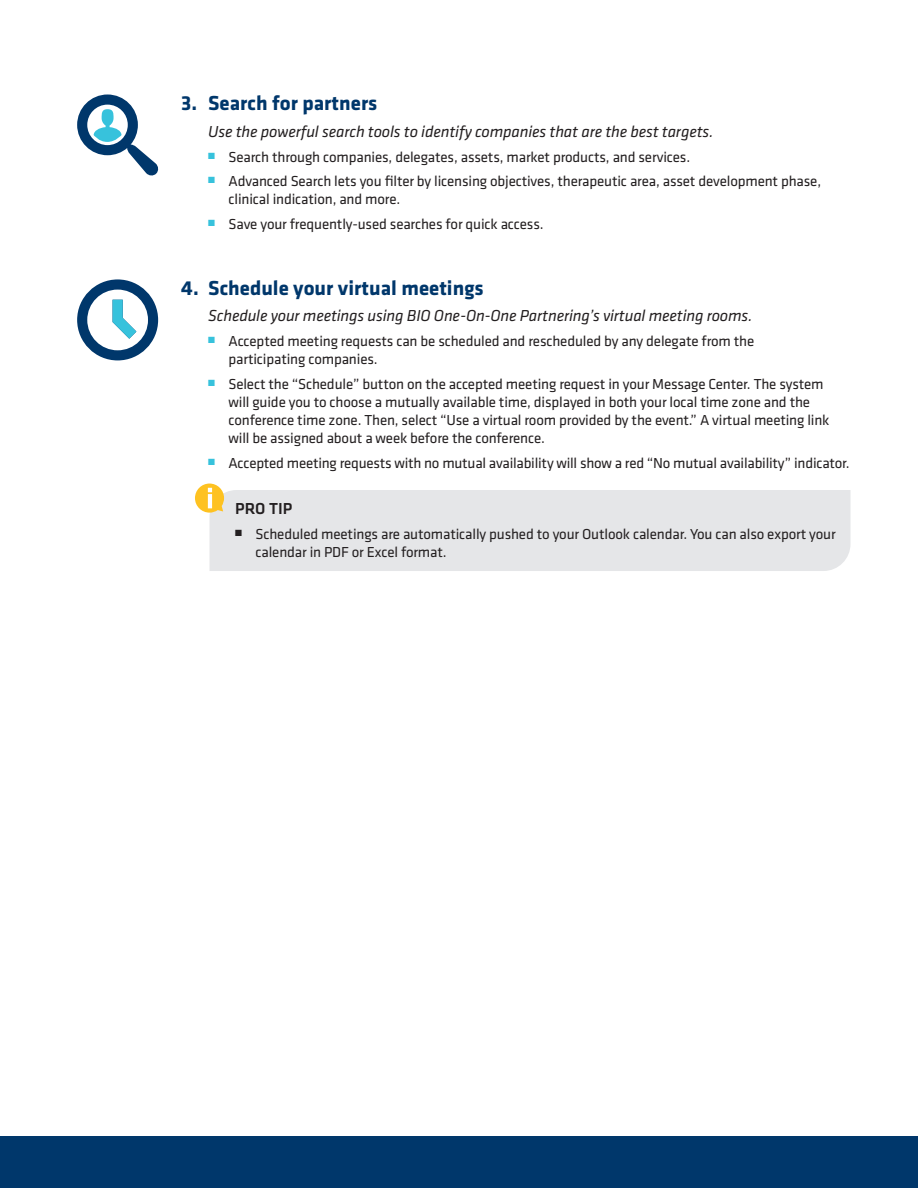
<style>
.page{position:relative;width:918px;height:1188px;background:#fff}
.page>*{position:absolute;margin:0;border:0;box-sizing:border-box;transform-origin:0 0}
.t1{font:700 21px "Klavika";color:#00376b}
.t2{font:italic 16.5px "Klavika";letter-spacing:-.01em;color:#231f20}
.t3{font:500 16.5px "Klavika";color:#231f20}
.t4{font:15px/18px "Klavika";letter-spacing:-.01em;color:#231f20}
</style>
<div class="page">
<div style="left:210px;top:490px;width:640px;height:81px;background:#e5e6e8"></div>
<svg style="left:195px;top:484px;width:29px;height:29px"></svg>
<hr style="left:208px;top:494px;width:4px;height:14px;background:#fff">
<svg style="left:77px;top:279px;width:81px;height:81px"></svg>
<div style="left:0;top:1136px;width:918px;height:52px;background:#00376b"></div>
<svg style="left:77px;top:95px;width:82px;height:81px"></svg>
<h1 class="t1" style="left:181px;top:88px;width:198px">3. Search for partners</h1>
<p class="t2" style="left:208px;top:121px;width:507px">Use the powerful search tools to identify companies that are the best targets.</p>
<p class="t4" style="left:208px;top:147px;width:483px"><sup>■</sup> Search through companies, delegates, assets, market products, and services.</p>
<p class="t4" style="left:229px;top:172px;width:594px;text-indent:-20px"><sup>■</sup> Advanced Search lets you filter by licensing objectives, therapeutic area, asset development phase, clinical indication, and more.</p>
<p class="t4" style="left:208px;top:215px;width:337px"><sup>■</sup> Save your frequently-used searches for quick access.</p>
<h1 class="t1" style="left:181px;top:273px;width:304px">4. Schedule your virtual meetings</h1>
<p class="t2" style="left:208px;top:305px;width:546px">Schedule your meetings using BIO One-On-One Partnering’s virtual meeting rooms.</p>
<p class="t4" style="left:229px;top:332px;width:527px;text-indent:-20px"><sup>■</sup> Accepted meeting requests can be scheduled and rescheduled by any delegate from the participating companies.</p>
<p class="t4" style="left:229px;top:374px;width:603px;text-indent:-20px"><sup>■</sup> Select the “Schedule” button on the accepted meeting request in your Message Center. The system will guide you to choose a mutually available time, displayed in both your local time zone and the conference time zone. Then, select “Use a virtual room provided by the event.” A virtual meeting link will be assigned about a week before the conference.</p>
<p class="t4" style="left:208px;top:453px;width:643px"><sup>■</sup> Accepted meeting requests with no mutual availability will show a red “No mutual availability” indicator.</p>
<p class="t3" style="left:235px;top:498px;width:59px">PRO TIP</p>
<p class="t4" style="left:256px;top:525px;width:582px;text-indent:-20px">■ Scheduled meetings are automatically pushed to your Outlook calendar. You can also export your calendar in PDF or Excel format.</p>
</div>
